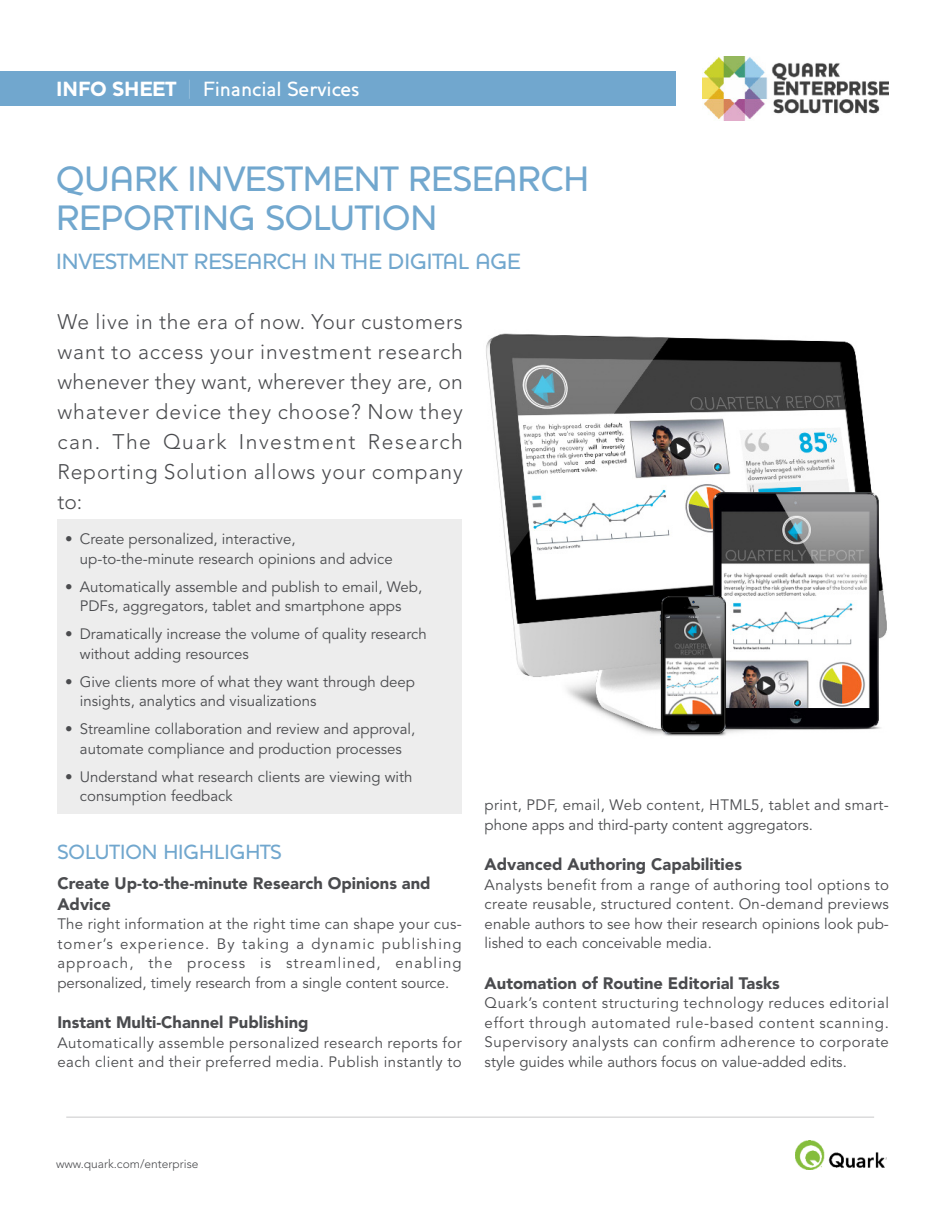
<style>
.page{position:relative;width:945px;height:1215px;background:#fff}
.page>*{position:absolute;margin:0;border:0;box-sizing:border-box;transform-origin:0 0}
.t1{font:500 36px/39px "Houschka";color:#71a7ce}
.t2{font:500 22.5px "Houschka";color:#71a7ce}
.t3{font:300 21px/30px "Avenir";letter-spacing:.045em;color:#4a4b4e;text-align:justify}
.t4{font:500 21px "Houschka";color:#fff}
.t5{font:500 21px "Houschka";color:#71a7ce}
.t6{font:900 16.5px/21px "Avenir";color:#4a4b4e}
.t7{font:15px/19.5px "Avenir";color:#4a4b4e}
.t8{font:15px/19.5px "Avenir";letter-spacing:.03em;color:#4a4b4e}
.t9{font:300 12px "Avenir";color:#4a4b4e}
.s1{font-weight:900}
.s2{font-weight:100}
</style>
<div class="page">
<img style="left:703px;top:56px;width:186px;height:64px">
<div style="left:0;top:71px;width:675px;height:34px;background:#71a7ce"></div>
<img style="left:796px;top:1140px;width:91px;height:29px">
<hr style="left:66px;top:1116px;width:808px;height:2px;background:#dbdbdc">
<div style="left:57px;top:519px;width:405px;height:295px;background:#ededed"></div>
<img style="left:486px;top:333px;width:401px;height:403px">
<h3 class="t4" style="left:56px;top:77px;width:305px"><span class="s1">INFO SHEET</span> <span class="s2">|</span> Financial Services</h3>
<h1 class="t1" style="left:56px;top:159px;width:535px">QUARK INVESTMENT RESEARCH<br>REPORTING SOLUTION</h1>
<h2 class="t2" style="left:56px;top:248px;width:466px">INVESTMENT RESEARCH IN THE DIGITAL AGE</h2>
<p class="t3" style="left:57px;top:307px;width:407px">We live in the era of now. Your customers want to access your investment research whenever they want, wherever they are, on whatever device they choose? Now they can. The Quark Investment Research Reporting Solution allows your company to:</p>
<p class="t7" style="left:80px;top:530px;width:314px;text-indent:-15px">• Create personalized, interactive, up-to-the-minute research opinions and advice</p>
<p class="t7" style="left:65px;top:577px;width:359px;text-align:center">• Automatically assemble and publish to email, Web,<br>PDFs, aggregators, tablet and smartphone apps</p>
<p class="t7" style="left:80px;top:625px;width:348px;text-indent:-15px">• Dramatically increase the volume of quality research without adding resources</p>
<p class="t7" style="left:80px;top:672px;width:337px;text-indent:-15px">• Give clients more of what they want through deep insights, analytics and visualizations</p>
<p class="t7" style="left:65px;top:720px;width:352px;text-align:center">• Streamline collaboration and review and approval, automate compliance and production processes</p>
<p class="t7" style="left:80px;top:767px;width:334px;text-indent:-15px">• Understand what research clients are viewing with consumption feedback</p>
<h3 class="t5" style="left:57px;top:840px;width:226px">SOLUTION HIGHLIGHTS</h3>
<p class="t6" style="left:57px;top:872px;width:375px">Create Up-to-the-minute Research Opinions and<br>Advice</p>
<p class="t7" style="left:57px;top:915px;width:406px;text-align:justify">The right information at the right time can shape your cus&shy;tomer’s experience. By taking a dynamic publishing approach, the process is streamlined, enabling personalized, timely research from a single content source.</p>
<p class="t6" style="left:57px;top:1012px;width:253px">Instant Multi-Channel Publishing</p>
<p class="t8" style="left:57px;top:1033px;width:406px">Automatically assemble personalized research reports for each client and their preferred media. Publish instantly to</p>
<p class="t7" style="left:485px;top:796px;width:406px">print, PDF, email, Web content, HTML5, tablet and smart&shy;phone apps and third-party content aggregators.</p>
<p class="t6" style="left:485px;top:854px;width:259px">Advanced Authoring Capabilities</p>
<p class="t7" style="left:485px;top:875px;width:406px;text-align:justify">Analysts benefit from a range of authoring tool options to create reusable, structured content. On-demand previews enable authors to see how their research opinions look pub&shy;lished to each conceivable media.</p>
<p class="t6" style="left:485px;top:972px;width:297px">Automation of Routine Editorial Tasks</p>
<p class="t7" style="left:485px;top:994px;width:406px;text-align:justify">Quark’s content structuring technology reduces editorial effort through automated rule-based content scanning.<br>Supervisory analysts can confirm adherence to corporate style guides while authors focus on value-added edits.</p>
<p class="t9" style="left:56px;top:1157px;width:144px">www.quark.com/enterprise</p>
</div>
